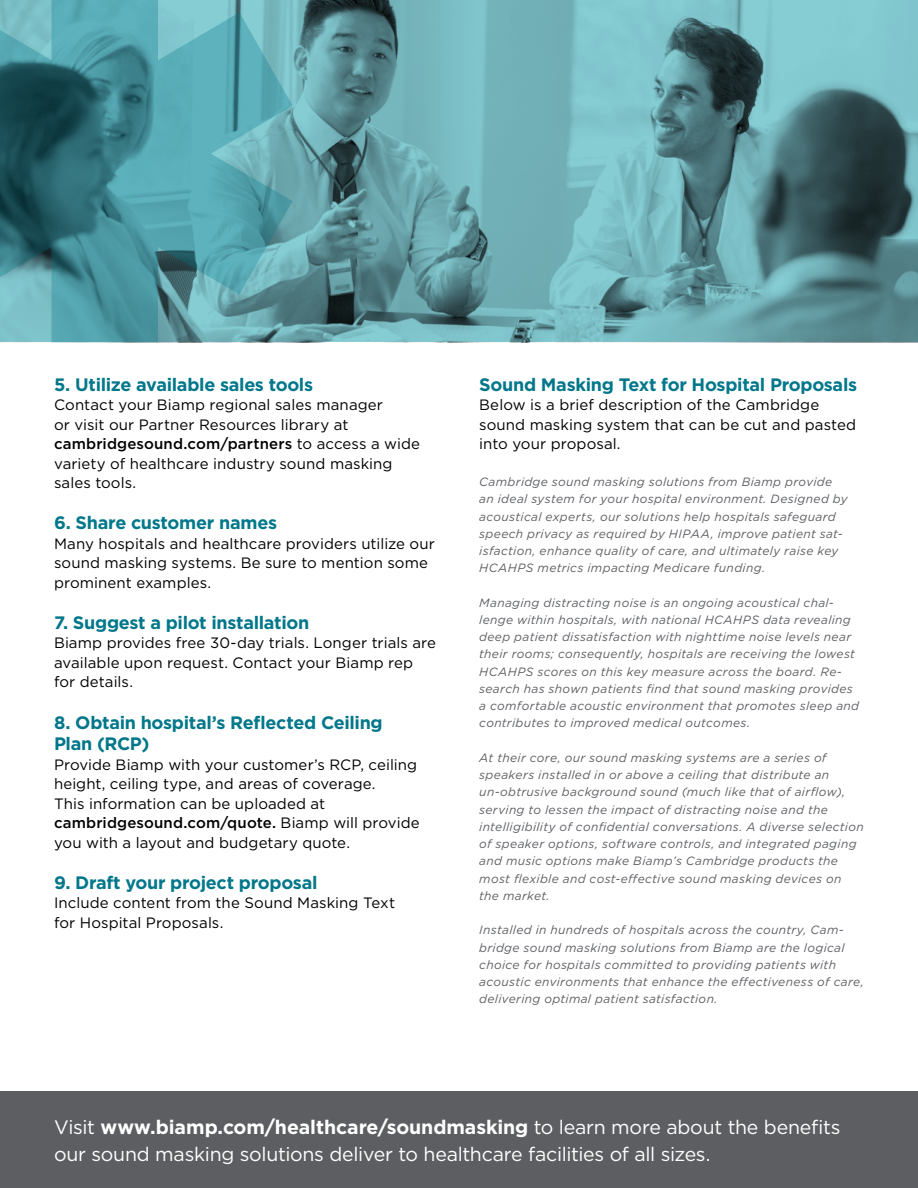
<style>
.page{position:relative;width:918px;height:1188px;background:#fff}
.page>*{position:absolute;margin:0;border:0;box-sizing:border-box;transform-origin:0 0}
.t1{font:19.5px/27px "Gotham";letter-spacing:-.015em;color:#fff}
.t2{font:700 18px/21.6px "Gotham";letter-spacing:-.015em;color:#00778a}
.t3{font:15px/19.5px "Gotham";letter-spacing:.005em;color:#000}
.t4{font:italic 12px/17.2px "Gotham";letter-spacing:.03em;color:#5c5e62}
.s1{font-weight:500}
.s2{font-weight:700}
</style>
<div class="page">
<div style="left:0;top:1092px;width:918px;height:96px;background:#5c5e62"></div>
<svg style="left:293px;top:0;width:625px;height:342px;background:#649ba1"></svg>
<svg style="left:0;top:0;width:293px;height:342px;background:#50969f"></svg>
<h2 class="t2" style="left:54px;top:373px;width:261px">5. Utilize available sales tools</h2>
<p class="t3" style="left:54px;top:395px;width:368px">Contact your Biamp regional sales manager<br>or visit our Partner Resources library at <span class="s1">cambridgesound.com/partners</span> to access a wide variety of healthcare industry sound masking sales tools.</p>
<h2 class="t2" style="left:54px;top:512px;width:225px">6. Share customer names</h2>
<p class="t3" style="left:54px;top:534px;width:382px">Many hospitals and healthcare providers utilize our sound masking systems. Be sure to mention some prominent examples.</p>
<h2 class="t2" style="left:54px;top:612px;width:257px">7. Suggest a pilot installation</h2>
<p class="t3" style="left:54px;top:633px;width:384px">Biamp provides free 30-day trials. Longer trials are available upon request. Contact your Biamp rep for details.</p>
<h2 class="t2" style="left:54px;top:711px;width:330px">8. Obtain hospital’s Reflected Ceiling<br>Plan (RCP)</h2>
<p class="t3" style="left:54px;top:754px;width:367px">Provide Biamp with your customer’s RCP, ceiling height, ceiling type, and areas of coverage.<br>This information can be uploaded at <span class="s1">cambridgesound.com/quote.</span> Biamp will provide you with a layout and budgetary quote.</p>
<h2 class="t2" style="left:54px;top:871px;width:265px">9. Draft your project proposal</h2>
<p class="t3" style="left:54px;top:893px;width:343px">Include content from the Sound Masking Text for Hospital Proposals.</p>
<h2 class="t2" style="left:479px;top:373px;width:379px">Sound Masking Text for Hospital Proposals</h2>
<p class="t3" style="left:479px;top:395px;width:378px">Below is a brief description of the Cambridge sound masking system that can be cut and pasted into your proposal.</p>
<p class="t4" style="left:479px;top:473px;width:370px">Cambridge sound masking solutions from Biamp provide an ideal system for your hospital environment. Designed by acoustical experts, our solutions help hospitals safeguard speech privacy as required by HIPAA, improve patient sat&shy;isfaction, enhance quality of care, and ultimately raise key HCAHPS metrics impacting Medicare funding.</p>
<p class="t4" style="left:479px;top:594px;width:381px">Managing distracting noise is an ongoing acoustical chal&shy;lenge within hospitals, with national HCAHPS data revealing deep patient dissatisfaction with nighttime noise levels near their rooms; consequently, hospitals are receiving the lowest HCAHPS scores on this key measure across the board. Re&shy;search has shown patients find that sound masking provides a comfortable acoustic environment that promotes sleep and contributes to improved medical outcomes.</p>
<p class="t4" style="left:479px;top:749px;width:386px">At their core, our sound masking systems are a series of speakers installed in or above a ceiling that distribute an un-obtrusive background sound (much like that of airflow), serving to lessen the impact of distracting noise and the intelligibility of confidential conversations. A diverse selection of speaker options, software controls, and integrated paging and music options make Biamp’s Cambridge products the most flexible and cost-effective sound masking devices on the market.</p>
<p class="t4" style="left:479px;top:921px;width:386px">Installed in hundreds of hospitals across the country, Cam&shy;bridge sound masking solutions from Biamp are the logical choice for hospitals committed to providing patients with acoustic environments that enhance the effectiveness of care, delivering optimal patient satisfaction.</p>
<h1 class="t1" style="left:54px;top:1113px;width:788px">Visit <span class="s2">www.biamp.com/healthcare/soundmasking</span> to learn more about the benefits our sound masking solutions deliver to healthcare facilities of all sizes.</h1>
</div>
